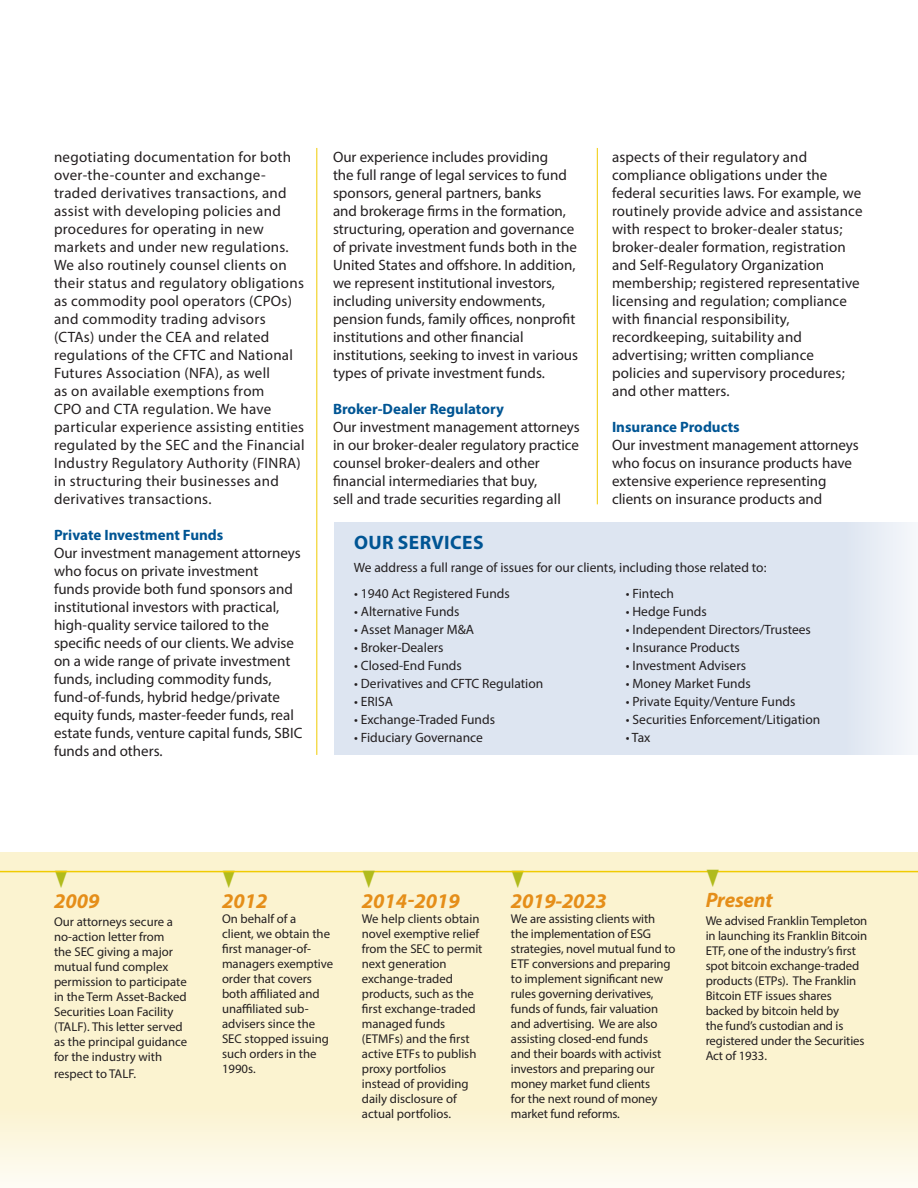
<style>
.page{position:relative;width:918px;height:1188px;background:#fff}
.page>*{position:absolute;margin:0;border:0;box-sizing:border-box;transform-origin:0 0}
.t1{font:italic 700 21px "Myriad Pro";letter-spacing:-.005em;color:#e58e19}
.t2{font:700 19.5px "Myriad Pro";letter-spacing:.02em;color:#005594}
.t3{font:15px/18px "Myriad Pro";color:#231f20}
.t4{font:15px/18px "Myriad Pro";letter-spacing:.02em;color:#231f20}
.t5{font:700 15px "Myriad Pro";color:#005594}
.t6{font:13.5px "Myriad Pro";color:#231f20}
.t7{font:12.75px/15px "Myriad Pro";letter-spacing:-.005em;color:#231f20}
</style>
<div class="page">
<hr style="left:597px;top:148px;width:1px;height:356px;background:#f0cb02">
<svg style="left:0;top:852px;width:918px;height:334px;background:#fbf3d4"></svg>
<hr style="left:0;top:871px;width:918px;height:1px;background:#f0cb02">
<div style="left:334px;top:523px;width:584px;height:232px;background:#dde5f1"></div>
<hr style="left:316px;top:148px;width:1px;height:607px;background:#f0cb02">
<svg style="left:55px;top:872px;width:12px;height:16px"></svg>
<svg style="left:223px;top:872px;width:12px;height:16px"></svg>
<svg style="left:512px;top:872px;width:12px;height:16px"></svg>
<svg style="left:363px;top:872px;width:12px;height:16px"></svg>
<svg style="left:707px;top:869px;width:12px;height:18px"></svg>
<p class="t4" style="left:54px;top:148px;width:252px">negotiating documentation for both over-the-counter and exchange&shy;traded derivatives transactions, and assist with developing policies and procedures for operating in new markets and under new regulations.<br>We also routinely counsel clients on their status and regulatory obligations as commodity pool operators (CPOs) and commodity trading advisors (CTAs) under the CEA and related regulations of the CFTC and National Futures Association (NFA), as well<br>as on available exemptions from<br>CPO and CTA regulation. We have particular experience assisting entities regulated by the SEC and the Financial Industry Regulatory Authority (FINRA) in structuring their businesses and derivatives transactions.</p>
<p class="t5" style="left:54px;top:525px;width:171px">Private Investment Funds</p>
<p class="t3" style="left:54px;top:544px;width:250px">Our investment management attorneys who focus on private investment<br>funds provide both fund sponsors and institutional investors with practical, high-quality service tailored to the specific needs of our clients. We advise on a wide range of private investment funds, including commodity funds, fund-of-funds, hybrid hedge/private equity funds, master-feeder funds, real estate funds, venture capital funds, SBIC funds and others.</p>
<p class="t3" style="left:333px;top:148px;width:247px">Our experience includes providing<br>the full range of legal services to fund sponsors, general partners, banks<br>and brokerage firms in the formation, structuring, operation and governance of private investment funds both in the United States and offshore. In addition, we represent institutional investors, including university endowments, pension funds, family offices, nonprofit institutions and other financial institutions, seeking to invest in various types of private investment funds.</p>
<p class="t5" style="left:333px;top:399px;width:172px">Broker-Dealer Regulatory</p>
<p class="t3" style="left:333px;top:418px;width:248px">Our investment management attorneys in our broker-dealer regulatory practice counsel broker-dealers and other financial intermediaries that buy,<br>sell and trade securities regarding all</p>
<p class="t3" style="left:612px;top:148px;width:252px">aspects of their regulatory and compliance obligations under the federal securities laws. For example, we routinely provide advice and assistance with respect to broker-dealer status; broker-dealer formation, registration and Self-Regulatory Organization membership; registered representative licensing and regulation; compliance with financial responsibility, recordkeeping, suitability and advertising; written compliance policies and supervisory procedures; and other matters.</p>
<p class="t5" style="left:612px;top:417px;width:129px">Insurance Products</p>
<p class="t3" style="left:612px;top:436px;width:248px">Our investment management attorneys who focus on insurance products have extensive experience representing clients on insurance products and</p>
<h2 class="t2" style="left:354px;top:530px;width:131px">OUR SERVICES</h2>
<p class="t6" style="left:354px;top:559px;width:414px">We address a full range of issues for our clients, including those related to:</p>
<p class="t6" style="left:354px;top:585px;width:157px">• 1940 Act Registered Funds</p>
<p class="t6" style="left:354px;top:603px;width:107px">• Alternative Funds</p>
<p class="t6" style="left:354px;top:621px;width:121px">• Asset Manager M&amp;A</p>
<p class="t6" style="left:354px;top:639px;width:91px">• Broker-Dealers</p>
<p class="t6" style="left:354px;top:657px;width:109px">• Closed-End Funds</p>
<p class="t6" style="left:354px;top:675px;width:191px">• Derivatives and CFTC Regulation</p>
<p class="t6" style="left:354px;top:693px;width:40px">• ERISA</p>
<p class="t6" style="left:354px;top:711px;width:142px">• Exchange-Traded Funds</p>
<p class="t6" style="left:354px;top:729px;width:130px">• Fiduciary Governance</p>
<p class="t6" style="left:626px;top:585px;width:50px">• Fintech</p>
<p class="t6" style="left:626px;top:603px;width:83px">• Hedge Funds</p>
<p class="t6" style="left:626px;top:621px;width:187px">• Independent Directors/Trustees</p>
<p class="t6" style="left:626px;top:639px;width:115px">• Insurance Products</p>
<p class="t6" style="left:626px;top:657px;width:122px">• Investment Advisers</p>
<p class="t6" style="left:626px;top:675px;width:126px">• Money Market Funds</p>
<p class="t6" style="left:626px;top:693px;width:171px">• Private Equity/Venture Funds</p>
<p class="t6" style="left:626px;top:711px;width:196px">• Securities Enforcement/Litigation</p>
<p class="t6" style="left:626px;top:729px;width:26px">• Tax</p>
<h1 class="t1" style="left:54px;top:887px;width:47px">2009</h1>
<p class="t7" style="left:54px;top:914px;width:135px">Our attorneys secure a no-action letter from<br>the SEC giving a major mutual fund complex permission to participate in the Term Asset-Backed<br>Securities Loan Facility (TALF). This letter served as the principal guidance for the industry with</p>
<p class="t7" style="left:54px;top:1066px;width:84px">respect to TALF.</p>
<h1 class="t1" style="left:222px;top:887px;width:47px">2012</h1>
<p class="t7" style="left:222px;top:911px;width:113px">On behalf of a<br>client, we obtain the first manager-of&shy;managers exemptive order that covers both affiliated and unaffiliated sub&shy;advisers since the<br>SEC stopped issuing such orders in the<br>1990s.</p>
<h1 class="t1" style="left:362px;top:887px;width:100px">2014-2019</h1>
<p class="t7" style="left:362px;top:911px;width:122px">We help clients obtain novel exemptive relief from the SEC to permit next generation exchange-traded products, such as the first exchange-traded managed funds (ETMFs) and the first active ETFs to publish proxy portfolios instead of providing daily disclosure of actual portfolios.</p>
<h1 class="t1" style="left:511px;top:887px;width:97px">2019-2023</h1>
<p class="t7" style="left:511px;top:911px;width:166px">We are assisting clients with the implementation of ESG strategies, novel mutual fund to<br>ETF conversions and preparing to implement significant new rules governing derivatives, funds of funds, fair valuation and advertising. We are also assisting closed-end funds<br>and their boards with activist investors and preparing our money market fund clients<br>for the next round of money market fund reforms.</p>
<h1 class="t1" style="left:706px;top:886px;width:69px">Present</h1>
<p class="t7" style="left:706px;top:913px;width:163px">We advised Franklin Templeton in launching its Franklin Bitcoin<br>ETF, one of the industry’s first spot bitcoin exchange-traded products (ETPs). The Franklin<br>Bitcoin ETF issues shares backed by bitcoin held by<br>the fund’s custodian and is registered under the Securities<br>Act of 1933.</p>
</div>
